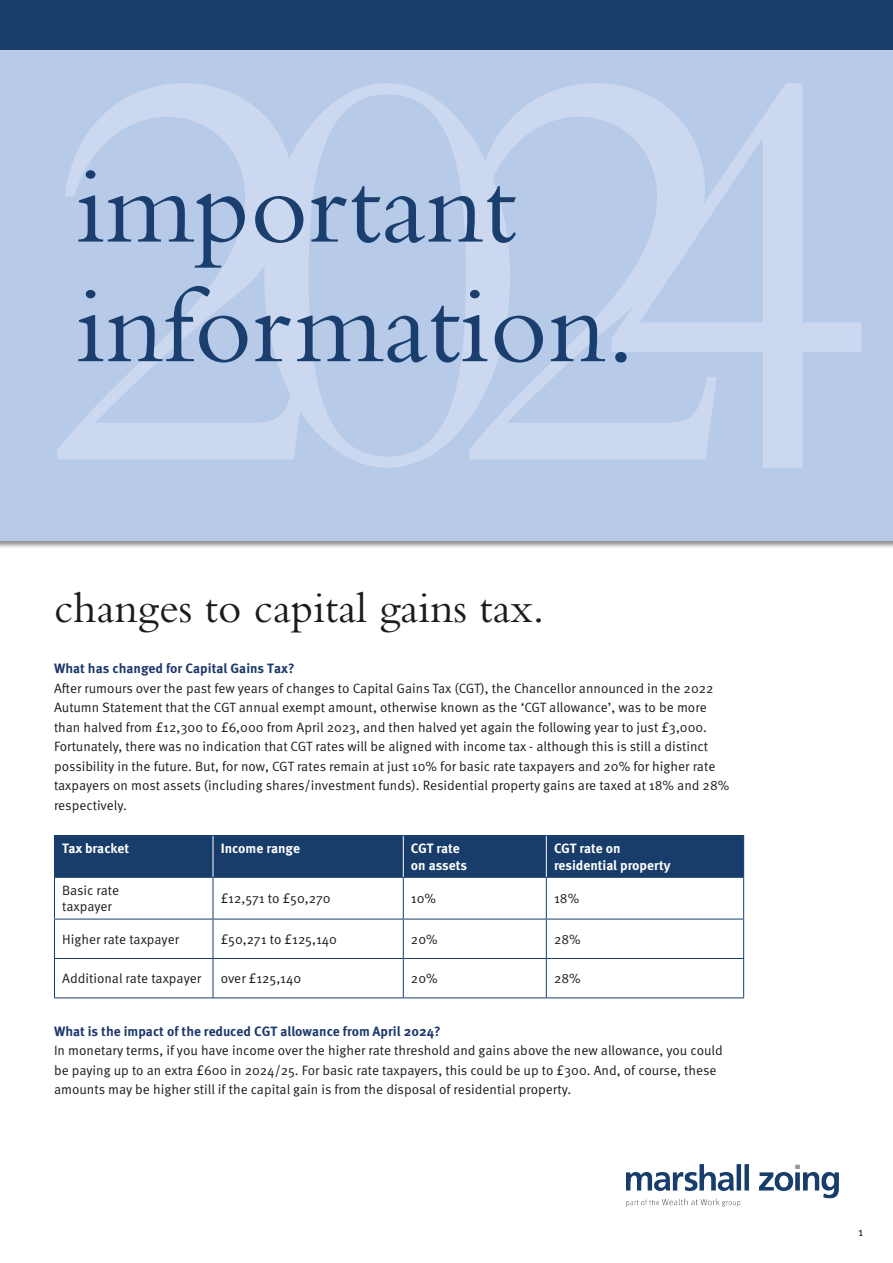
<style>
.page{position:relative;width:893px;height:1263px;background:#fff}
.page>*{position:absolute;margin:0;border:0;box-sizing:border-box;transform-origin:0 0}
.t1{font:111.9px/119.6px "Bembo Std";color:#1a3e6e}
.t2{font:45px "Bembo Std";color:#1c1c1b}
.t3{font:13.5px/19.5px "Meta Pro Norm";color:#1c1c1b}
.t4{font:700 13.5px/16.2px "Meta Pro";color:#fff}
.t5{font:12px "Meta Pro Norm";color:#1c1c1b}
.s1{font-family:"FF Meta Pro";font-weight:700;color:#1d396c}
</style>
<div class="page">
<div style="left:0;top:0;width:893px;height:53px;background:#193e6c"></div>
<div style="left:0;top:50px;width:893px;height:490px;background:#b7cbe9"></div>
<svg style="left:57px;top:83px;width:207px;height:376px"></svg>
<svg style="left:510px;top:83px;width:102px;height:376px"></svg>
<svg style="left:264px;top:83px;width:246px;height:385px"></svg>
<svg style="left:612px;top:83px;width:249px;height:385px"></svg>
<div style="left:55px;top:836px;width:688px;height:41px;background:#183d6b"></div>
<hr style="left:54px;top:878px;width:1px;height:40px;background:#183d6b">
<hr style="left:213px;top:878px;width:1px;height:40px;background:#183d6b">
<hr style="left:403px;top:878px;width:1px;height:40px;background:#183d6b">
<hr style="left:546px;top:878px;width:1px;height:40px;background:#183d6b">
<hr style="left:743px;top:878px;width:1px;height:40px;background:#183d6b">
<hr style="left:54px;top:918px;width:159px;height:1px;background:#183d6b">
<hr style="left:54px;top:919px;width:1px;height:39px;background:#183d6b">
<hr style="left:213px;top:918px;width:190px;height:1px;background:#183d6b">
<hr style="left:213px;top:919px;width:1px;height:39px;background:#183d6b">
<hr style="left:403px;top:918px;width:143px;height:1px;background:#183d6b">
<hr style="left:403px;top:919px;width:1px;height:39px;background:#183d6b">
<hr style="left:546px;top:918px;width:198px;height:1px;background:#183d6b">
<hr style="left:546px;top:919px;width:1px;height:39px;background:#183d6b">
<hr style="left:743px;top:919px;width:1px;height:39px;background:#183d6b">
<hr style="left:54px;top:958px;width:159px;height:1px;background:#183d6b">
<hr style="left:54px;top:959px;width:1px;height:38px;background:#183d6b">
<hr style="left:213px;top:958px;width:190px;height:1px;background:#183d6b">
<hr style="left:213px;top:959px;width:1px;height:38px;background:#183d6b">
<hr style="left:403px;top:958px;width:143px;height:1px;background:#183d6b">
<hr style="left:403px;top:959px;width:1px;height:38px;background:#183d6b">
<hr style="left:546px;top:958px;width:198px;height:1px;background:#183d6b">
<hr style="left:546px;top:959px;width:1px;height:38px;background:#183d6b">
<hr style="left:743px;top:959px;width:1px;height:38px;background:#183d6b">
<hr style="left:54px;top:997px;width:159px;height:1px;background:#183d6b">
<hr style="left:213px;top:997px;width:190px;height:1px;background:#183d6b">
<hr style="left:403px;top:997px;width:143px;height:1px;background:#183d6b">
<hr style="left:546px;top:997px;width:198px;height:1px;background:#183d6b">
<hr style="left:54px;top:835px;width:159px;height:1px;background:#183d6b">
<hr style="left:54px;top:836px;width:1px;height:41px;background:#183d6b">
<hr style="left:213px;top:835px;width:190px;height:1px;background:#183d6b">
<hr style="left:403px;top:835px;width:143px;height:1px;background:#183d6b">
<hr style="left:546px;top:835px;width:198px;height:1px;background:#183d6b">
<hr style="left:743px;top:836px;width:1px;height:41px;background:#183d6b">
<hr style="left:54px;top:877px;width:159px;height:1px;background:#183d6b">
<hr style="left:213px;top:877px;width:190px;height:1px;background:#183d6b">
<hr style="left:403px;top:877px;width:143px;height:1px;background:#183d6b">
<hr style="left:546px;top:877px;width:198px;height:1px;background:#183d6b">
<hr style="left:213px;top:836px;width:1px;height:41px;background:#fff">
<hr style="left:403px;top:836px;width:1px;height:41px;background:#fff">
<hr style="left:546px;top:836px;width:1px;height:41px;background:#fff">
<img style="left:626px;top:1165px;width:213px;height:42px">
<p class="t1" style="left:76px;top:145px;width:561px">important information.</p>
<p class="t2" style="left:54px;top:582px;width:492px">changes to capital gains tax.</p>
<p class="t3" style="left:54px;top:658px;width:677px"><span class="s1">What has changed for Capital Gains Tax?<br></span>After rumours over the past few years of changes to Capital Gains Tax (CGT), the Chancellor announced in the 2022<br>Autumn Statement that the CGT annual exempt amount, otherwise known as the ‘CGT allowance’, was to be more than halved from £12,300 to £6,000 from April 2023, and then halved yet again the following year to just £3,000.<br>Fortunately, there was no indication that CGT rates will be aligned with income tax - although this is still a distinct possibility in the future. But, for now, CGT rates remain at just 10% for basic rate taxpayers and 20% for higher rate taxpayers on most assets (including shares/investment funds). Residential property gains are taxed at 18% and 28% respectively.</p>
<p class="t4" style="left:62px;top:840px;width:69px">Tax bracket</p>
<p class="t4" style="left:221px;top:840px;width:81px">Income range</p>
<p class="t4" style="left:411px;top:840px;width:58px">CGT rate on assets</p>
<p class="t4" style="left:554px;top:840px;width:118px">CGT rate on residential property</p>
<p class="t3" style="left:62px;top:881px;width:59px;line-height:16.2px">Basic rate taxpayer</p>
<p class="t3" style="left:221px;top:888px;width:111px">£12,571 to £50,270</p>
<p class="t3" style="left:411px;top:888px;width:27px">10%</p>
<p class="t3" style="left:554px;top:888px;width:27px">18%</p>
<p class="t3" style="left:62px;top:928px;width:118px">Higher rate taxpayer</p>
<p class="t3" style="left:221px;top:928px;width:118px">£50,271 to £125,140</p>
<p class="t3" style="left:411px;top:928px;width:28px">20%</p>
<p class="t3" style="left:554px;top:928px;width:28px">28%</p>
<p class="t3" style="left:62px;top:968px;width:140px">Additional rate taxpayer</p>
<p class="t3" style="left:221px;top:968px;width:82px">over £125,140</p>
<p class="t3" style="left:411px;top:968px;width:28px">20%</p>
<p class="t3" style="left:554px;top:968px;width:28px">28%</p>
<p class="t3" style="left:54px;top:1020px;width:670px"><span class="s1">What is the impact of the reduced CGT allowance from April 2024?<br></span>In monetary terms, if you have income over the higher rate threshold and gains above the new allowance, you could be paying up to an extra £600 in 2024/25. For basic rate taxpayers, this could be up to £300. And, of course, these amounts may be higher still if the capital gain is from the disposal of residential property.</p>
<p class="t5" style="left:858px;top:1223px;width:7px">1</p>
</div>
